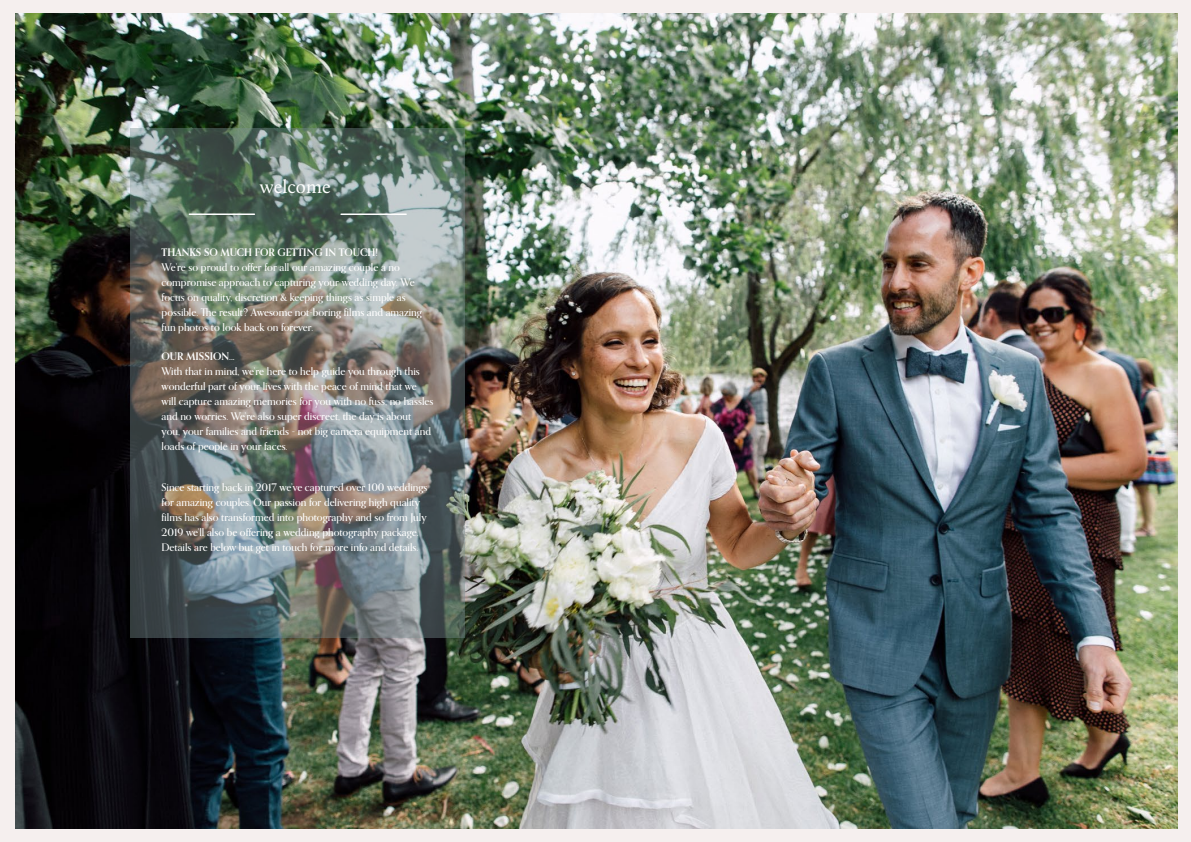
<style>
.page{position:relative;width:1191px;height:842px;background:#f5efee}
.page>*{position:absolute;margin:0;border:0;box-sizing:border-box;transform-origin:0 0}
.t1{font:19px "Calluna";color:#fff}
.t2{font:500 10.5px/15px "Orpheus Pro";color:#fff}
.t3{font:700 10.5px "Orpheus Pro";color:#fff}
</style>
<div class="page">
<img style="left:15px;top:14px;width:1162px;height:814px">
<img style="left:130px;top:128px;width:335px;height:510px">
<hr style="left:189px;top:213px;width:65px;height:2px;background:#fff">
<hr style="left:341px;top:213px;width:65px;height:2px;background:#fff">
<h1 class="t1" style="left:260px;top:175px;width:72px">welcome</h1>
<p class="t3" style="left:162px;top:246px;width:218px">THANKS SO MUCH FOR GETTING IN TOUCH!</p>
<p class="t2" style="left:162px;top:260px;width:262px">We’re so proud to offer for all our amazing couple a no compromise approach to capturing your wedding day. We focus on quality, discretion &amp; keeping things as simple as possible. The result? Awesome not-boring films and amazing fun photos to look back on forever.</p>
<p class="t3" style="left:162px;top:350px;width:75px">OUR MISSION...</p>
<p class="t2" style="left:162px;top:364px;width:273px">With that in mind, we’re here to help guide you through this wonderful part of your lives with the peace of mind that we will capture amazing memories for you with no fuss, no hassles and no worries. We’re also super discreet, the day is about<br>you, your families and friends - not big camera equipment and loads of people in your faces.</p>
<p class="t2" style="left:162px;top:480px;width:267px">Since starting back in 2017 we’ve captured over 100 weddings for amazing couples. Our passion for delivering high quality films has also transformed into photography and so from July 2019 we’ll also be offering a wedding photography package.<br>Details are below but get in touch for more info and details.</p>
</div>
